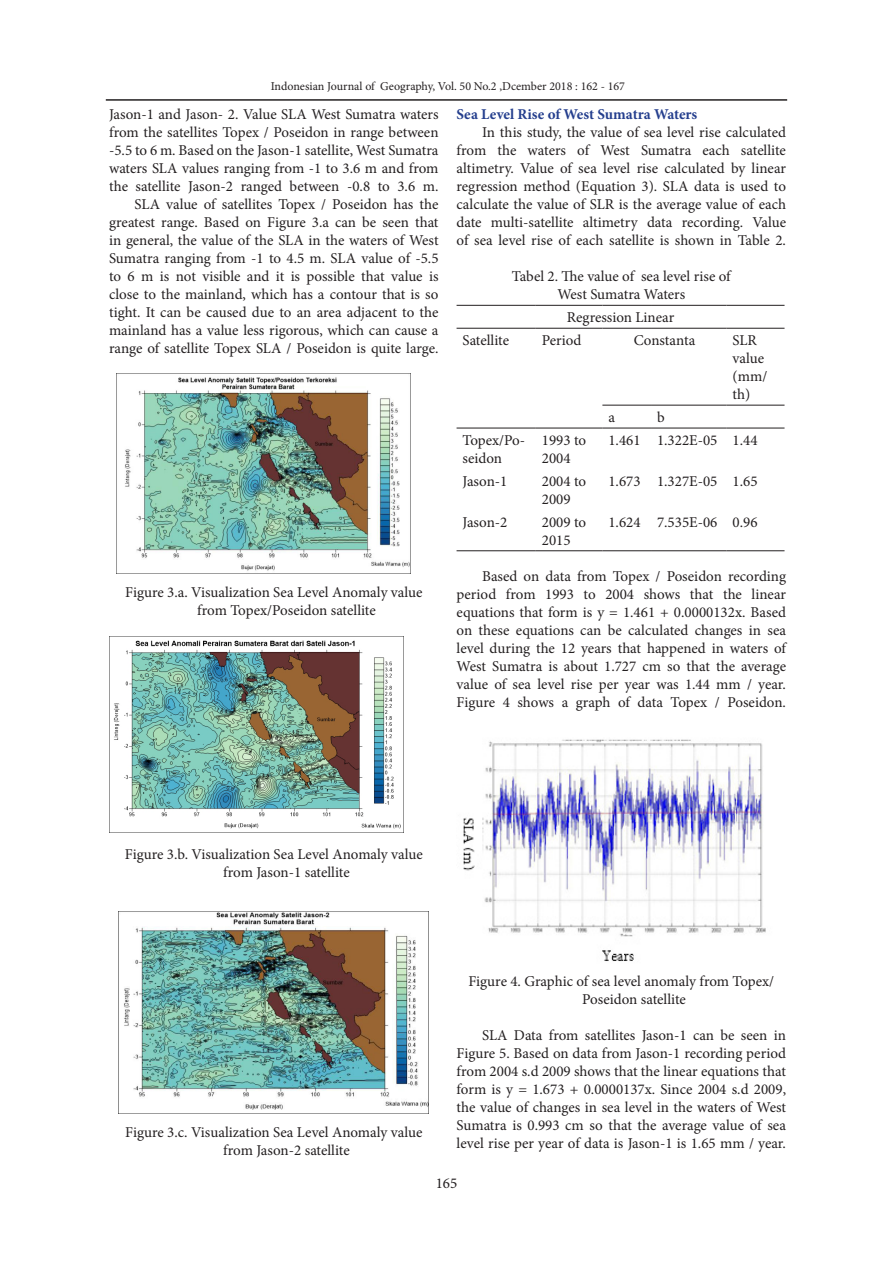
<style>
.page{position:relative;width:893px;height:1263px;background:#fff}
.page>*{position:absolute;margin:0;border:0;box-sizing:border-box;transform-origin:0 0}
.t1{font:15px/18px "Minion Pro";color:#231f20}
.t2{font:700 15px "Minion Pro";color:#253f8e}
.t3{font:12px "Minion Pro";color:#231f20}
</style>
<div class="page">
<hr style="left:106px;top:99px;width:681px;height:2px;background:#231f20">
<img style="left:116px;top:374px;width:294px;height:200px">
<img style="left:109px;top:636px;width:294px;height:197px">
<img style="left:118px;top:911px;width:311px;height:202px">
<hr style="left:457px;top:305px;width:79px;height:1px;background:#231f20">
<hr style="left:536px;top:305px;width:66px;height:1px;background:#231f20">
<hr style="left:602px;top:305px;width:49px;height:1px;background:#231f20">
<hr style="left:651px;top:305px;width:76px;height:1px;background:#231f20">
<hr style="left:727px;top:305px;width:57px;height:1px;background:#231f20">
<hr style="left:457px;top:428px;width:79px;height:1px;background:#231f20">
<hr style="left:536px;top:428px;width:66px;height:1px;background:#231f20">
<hr style="left:602px;top:428px;width:49px;height:1px;background:#231f20">
<hr style="left:651px;top:428px;width:76px;height:1px;background:#231f20">
<hr style="left:727px;top:428px;width:57px;height:1px;background:#231f20">
<hr style="left:457px;top:328px;width:79px;height:1px;background:#231f20">
<hr style="left:536px;top:328px;width:66px;height:1px;background:#231f20">
<hr style="left:602px;top:328px;width:49px;height:1px;background:#231f20">
<hr style="left:651px;top:328px;width:76px;height:1px;background:#231f20">
<hr style="left:727px;top:328px;width:57px;height:1px;background:#231f20">
<hr style="left:602px;top:405px;width:49px;height:1px;background:#231f20">
<hr style="left:651px;top:405px;width:76px;height:1px;background:#231f20">
<hr style="left:727px;top:405px;width:57px;height:1px;background:#231f20">
<hr style="left:457px;top:550px;width:79px;height:1px;background:#231f20">
<hr style="left:536px;top:550px;width:66px;height:1px;background:#231f20">
<hr style="left:602px;top:550px;width:49px;height:1px;background:#231f20">
<hr style="left:651px;top:550px;width:76px;height:1px;background:#231f20">
<hr style="left:727px;top:550px;width:57px;height:1px;background:#231f20">
<img style="left:463px;top:739px;width:303px;height:222px">
<p class="t3" style="left:271px;top:78px;width:356px">Indonesian Journal of Geography, Vol. 50 No.2 ,Dcember 2018 : 162 - 167</p>
<p class="t1" style="left:109px;top:105px;width:331px;text-align:justify">Jason-1 and Jason- 2. Value SLA West Sumatra waters from the satellites Topex / Poseidon in range between -5.5 to 6 m. Based on the Jason-1 satellite, West Sumatra waters SLA values ranging from -1 to 3.6 m and from the satellite Jason-2 ranged between -0.8 to 3.6 m.</p>
<p class="t1" style="left:109px;top:195px;width:331px;text-align:justify;text-indent:26px">SLA value of satellites Topex / Poseidon has the greatest range. Based on Figure 3.a can be seen that in general, the value of the SLA in the waters of West Sumatra ranging from -1 to 4.5 m. SLA value of -5.5 to 6 m is not visible and it is possible that value is close to the mainland, which has a contour that is so tight. It can be caused due to an area adjacent to the mainland has a value less rigorous, which can cause a range of satellite Topex SLA / Poseidon is quite large.</p>
<p class="t1" style="left:197px;top:583px;width:227px;text-indent:-72px">Figure 3.a. Visualization Sea Level Anomaly value from Topex/Poseidon satellite</p>
<p class="t2" style="left:457px;top:104px;width:242px">Sea Level Rise of West Sumatra Waters</p>
<p class="t1" style="left:457px;top:123px;width:331px;text-align:justify;text-indent:26px">In this study, the value of sea level rise calculated from the waters of West Sumatra each satellite altimetry. Value of sea level rise calculated by linear regression method (Equation 3). SLA data is used to calculate the value of SLR is the average value of each date multi-satellite altimetry data recording. Value of sea level rise of each satellite is shown in Table 2.</p>
<p class="t1" style="left:512px;top:267px;width:220px">Tabel 2. The value of sea level rise of</p>
<p class="t1" style="left:557px;top:285px;width:129px">West Sumatra Waters</p>
<p class="t1" style="left:567px;top:308px;width:109px">Regression Linear</p>
<p class="t1" style="left:463px;top:331px;width:48px">Satellite</p>
<p class="t1" style="left:542px;top:331px;width:41px">Period</p>
<p class="t1" style="left:634px;top:331px;width:63px">Constanta</p>
<p class="t1" style="left:733px;top:331px;width:36px">SLR value (mm/ th)</p>
<p class="t1" style="left:608px;top:408px;width:8px">a</p>
<p class="t1" style="left:657px;top:408px;width:9px">b</p>
<p class="t1" style="left:463px;top:431px;width:64px">Topex/Po&shy;seidon</p>
<p class="t1" style="left:542px;top:431px;width:46px">1993 to<br>2004</p>
<p class="t1" style="left:608px;top:431px;width:34px">1.461</p>
<p class="t1" style="left:657px;top:431px;width:62px">1.322E-05</p>
<p class="t1" style="left:733px;top:431px;width:27px">1.44</p>
<p class="t1" style="left:463px;top:472px;width:46px">Jason-1</p>
<p class="t1" style="left:542px;top:472px;width:46px">2004 to<br>2009</p>
<p class="t1" style="left:608px;top:472px;width:34px">1.673</p>
<p class="t1" style="left:657px;top:472px;width:62px">1.327E-05</p>
<p class="t1" style="left:733px;top:472px;width:27px">1.65</p>
<p class="t1" style="left:463px;top:513px;width:46px">Jason-2</p>
<p class="t1" style="left:542px;top:513px;width:46px">2009 to<br>2015</p>
<p class="t1" style="left:608px;top:513px;width:34px">1.624</p>
<p class="t1" style="left:657px;top:513px;width:62px">7.535E-06</p>
<p class="t1" style="left:733px;top:513px;width:27px">0.96</p>
<p class="t1" style="left:457px;top:567px;width:331px;text-align:justify;text-indent:26px">Based on data from Topex / Poseidon recording period from 1993 to 2004 shows that the linear equations that form is y = 1.461 + 0.0000132x. Based on these equations can be calculated changes in sea level during the 12 years that happened in waters of West Sumatra is about 1.727 cm so that the average value of sea level rise per year was 1.44 mm / year.<br>Figure 4 shows a graph of data Topex / Poseidon.</p>
<p class="t1" style="left:223px;top:845px;width:201px;text-indent:-99px">Figure 3.b. Visualization Sea Level Anomaly value from Jason-1 satellite</p>
<p class="t1" style="left:223px;top:1123px;width:201px;text-indent:-98px">Figure 3.c. Visualization Sea Level Anomaly value from Jason-2 satellite</p>
<p class="t1" style="left:582px;top:972px;width:194px;text-indent:-114px">Figure 4. Graphic of sea level anomaly from Topex/<br>Poseidon satellite</p>
<p class="t1" style="left:457px;top:1026px;width:331px;text-align:justify;text-indent:26px">SLA Data from satellites Jason-1 can be seen in Figure 5. Based on data from Jason-1 recording period from 2004 s.d 2009 shows that the linear equations that form is y = 1.673 + 0.0000137x. Since 2004 s.d 2009, the value of changes in sea level in the waters of West Sumatra is 0.993 cm so that the average value of sea level rise per year of data is Jason-1 is 1.65 mm / year.</p>
<p class="t1" style="left:436px;top:1174px;width:23px">165</p>
</div>
